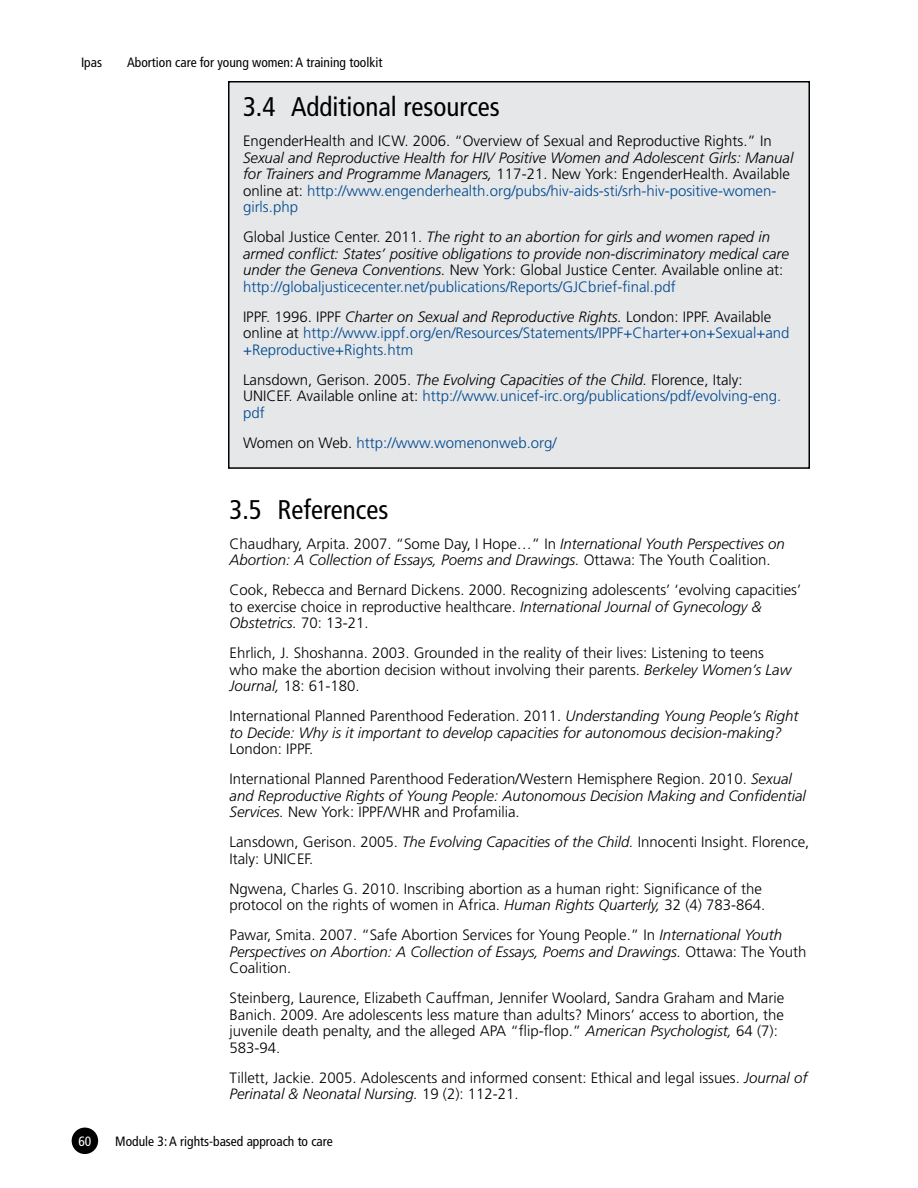
<style>
.page{position:relative;width:918px;height:1188px;background:#fff}
.page>*{position:absolute;margin:0;border:0;box-sizing:border-box;transform-origin:0 0}
.t1{font:condensed 27px "Frutiger";color:#000}
.t2{font:300 15px/16.5px "Frutiger";color:#000}
.t3{font:italic 300 15px/16.5px "Frutiger";color:#000}
.t4{font:300 15px/16.5px "Frutiger";color:#004990}
.t5{font:condensed 13.5px "Frutiger";color:#000}
.t6{font:condensed 13.5px "Frutiger";color:#fff}
.s1{font-style:normal}
.s2{font-style:normal;color:#004990}
.s3{color:#000}
.s4{font-style:italic;color:#000}
.s5{font-style:italic}
.s6{color:#004990}
</style>
<div class="page">
<div style="left:72px;top:1128px;width:26px;height:26px;background:#000;border-radius:50%"></div>
<div style="left:229px;top:82px;width:580px;height:386px;background:#e6e7e8"></div>
<div style="left:228px;top:81px;width:582px;height:388px;border:2px solid #000"></div>
<p class="t5" style="left:81px;top:55px;width:23px">Ipas</p>
<p class="t5" style="left:127px;top:55px;width:257px">Abortion care for young women: A training toolkit</p>
<h1 class="t1" style="left:243px;top:91px;width:258px">3.4 Additional resources</h1>
<p class="t2" style="left:243px;top:133px;width:530px">EngenderHealth and ICW. 2006. “Overview of Sexual and Reproductive Rights.” In</p>
<p class="t3" style="left:243px;top:149px;width:552px">Sexual and Reproductive Health for HIV Positive Women and Adolescent Girls: Manual for Trainers and Programme Managers, <span class="s1">117-21. New York: EngenderHealth. Available online at:</span> <span class="s2">http://www.engenderhealth.org/pubs/hiv-aids-sti/srh-hiv-positive-women&shy;girls.php</span></p>
<p class="t3" style="left:243px;top:229px;width:548px"><span class="s1">Global Justice Center. 2011.</span> The right to an abortion for girls and women raped in armed conflict: States’ positive obligations to provide non-discriminatory medical care under the Geneva Conventions. <span class="s1">New York: Global Justice Center. Available online at: </span><span class="s2">http://globaljusticecenter.net/publications/Reports/GJCbrief-final.pdf</span></p>
<p class="t4" style="left:243px;top:308px;width:548px"><span class="s3">IPPF. 1996. IPPF</span> <span class="s4">Charter on Sexual and Reproductive Rights.</span> <span class="s3">London: IPPF. Available online at</span> http://www.ippf.org/en/Resources/Statements/IPPF+Charter+on+Sexual+and +Reproductive+Rights.htm</p>
<p class="t2" style="left:243px;top:371px;width:540px">Lansdown, Gerison. 2005. <span class="s5">The Evolving Capacities of the Child.</span> Florence, Italy:<br>UNICEF. Available online at: <span class="s6">http://www.unicef-irc.org/publications/pdf/evolving-eng. pdf</span></p>
<p class="t4" style="left:243px;top:434px;width:315px"><span class="s3">Women on Web.</span> http://www.womenonweb.org/</p>
<h1 class="t1" style="left:230px;top:494px;width:160px">3.5 References</h1>
<p class="t3" style="left:230px;top:535px;width:557px"><span class="s1">Chaudhary, Arpita. 2007. “Some Day, I Hope…” In</span> International Youth Perspectives on<br>Abortion: A Collection of Essays, Poems and Drawings. <span class="s1">Ottawa: The Youth Coalition.</span></p>
<p class="t2" style="left:230px;top:582px;width:573px">Cook, Rebecca and Bernard Dickens. 2000. Recognizing adolescents’ ‘evolving capacities’ to exercise choice in reproductive healthcare. <span class="s5">International Journal of Gynecology &amp;<br>Obstetrics.</span> 70: 13-21.</p>
<p class="t2" style="left:230px;top:645px;width:563px">Ehrlich, J. Shoshanna. 2003. Grounded in the reality of their lives: Listening to teens who make the abortion decision without involving their parents. <span class="s5">Berkeley Women’s Law<br>Journal,</span> 18: 61-180.</p>
<p class="t3" style="left:230px;top:708px;width:570px"><span class="s1">International Planned Parenthood Federation. 2011.</span> Understanding Young People’s Right to Decide: Why is it important to develop capacities for autonomous decision-making?</p>
<p class="t2" style="left:230px;top:734px;width:564px;line-height:30px">London: IPPF.<br>International Planned Parenthood Federation/Western Hemisphere Region. 2010. <span class="s5">Sexual</span></p>
<p class="t3" style="left:230px;top:787px;width:578px">and Reproductive Rights of Young People: Autonomous Decision Making and Confidential<br>Services. <span class="s1">New York: IPPF/WHR and Profamilia.</span></p>
<p class="t2" style="left:230px;top:834px;width:581px">Lansdown, Gerison. 2005. <span class="s5">The Evolving Capacities of the Child.</span> Innocenti Insight. Florence,<br>Italy: UNICEF.</p>
<p class="t2" style="left:230px;top:880px;width:537px">Ngwena, Charles G. 2010. Inscribing abortion as a human right: Significance of the protocol on the rights of women in Africa. <span class="s5">Human Rights Quarterly,</span> 32 (4) 783-864.</p>
<p class="t2" style="left:230px;top:927px;width:579px">Pawar, Smita. 2007. “Safe Abortion Services for Young People.” In <span class="s5">International Youth<br>Perspectives on Abortion: A Collection of Essays, Poems and Drawings.</span> Ottawa: The Youth<br>Coalition.</p>
<p class="t2" style="left:230px;top:990px;width:556px">Steinberg, Laurence, Elizabeth Cauffman, Jennifer Woolard, Sandra Graham and Marie Banich. 2009. Are adolescents less mature than adults? Minors’ access to abortion, the juvenile death penalty, and the alleged APA “flip-flop.” <span class="s5">American Psychologist,</span> 64 (7):<br>583-94.</p>
<p class="t2" style="left:230px;top:1069px;width:579px">Tillett, Jackie. 2005. Adolescents and informed consent: Ethical and legal issues. <span class="s5">Journal of<br>Perinatal &amp; Neonatal Nursing.</span> 19 (2): 112-21.</p>
<p class="t6" style="left:78px;top:1133px;width:14px">60</p>
<p class="t5" style="left:115px;top:1133px;width:219px">Module 3: A rights-based approach to care</p>
</div>
